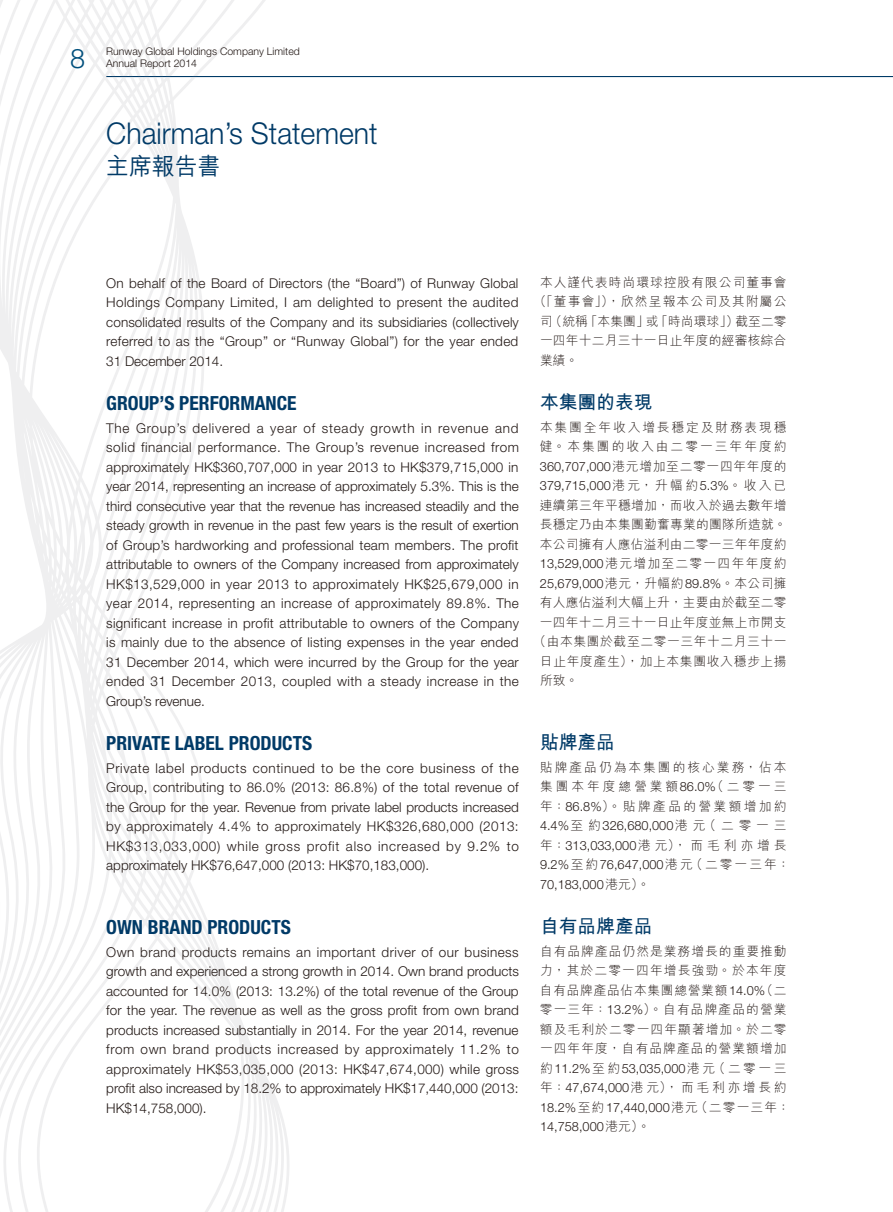
<style>
.page{position:relative;width:893px;height:1212px;background:#fff}
.page>*{position:absolute;margin:0;border:0;box-sizing:border-box;transform-origin:0 0}
.t1{font:300 30px "Helvetica Neue LT Std";color:#003a67;scale:.95 1}
.t2{font:300 27px "Helvetica Neue LT Std";color:#004f7c}
.t3{font:500 24px "M Hei HK";color:#003a67;scale:.95 1}
.t4{font:700 condensed 19.5px "Helvetica Neue LT Std";color:#003a67}
.t5{font:700 18.75px "M Hei HK";color:#003a67}
.t6{font:300 13.5px/19.5px "Helvetica Neue LT Std";color:#231916;text-align:justify}
.t7{font:300 12.75px/19.5px "M Hei HK";letter-spacing:.08em;color:#231916;text-align:justify}
.t8{font:300 12.75px/19.5px "Helvetica Neue LT Std";color:#231916}
.t9{font:300 12.75px "M Hei HK";letter-spacing:.02em;color:#231916}
.t10{font:300 12.75px "M Hei HK";letter-spacing:.31em;color:#231916}
.t11{font:300 12.75px "M Hei HK";letter-spacing:.215em;color:#231916}
.t12{font:300 12.75px "M Hei HK";letter-spacing:.005em;color:#231916}
.t13{font:300 12.75px "M Hei HK";letter-spacing:.045em;color:#231916}
.t14{font:300 12.75px "M Hei HK";letter-spacing:.055em;color:#231916}
.t15{font:300 10.5px/12px "Helvetica Neue LT Std";color:#231916}
.s1{font-family:"Helvetica Neue LT Std"}
.s2{font-family:"M Hei HK"}
</style>
<div class="page">
<svg style="left:0;top:0;width:285px;height:1212px"></svg>
<hr style="left:106px;top:76px;width:787px;height:1px;background:#003a67">
<h2 class="t2" style="left:70px;top:42px;width:17px">8</h2>
<p class="t15" style="left:106px;top:46px;width:195px">Runway Global Holdings Company Limited<br>Annual Report 2014</p>
<h1 class="t1" style="left:106px;top:115px;width:287px">Chairman’s Statement</h1>
<h3 class="t3" style="left:106px;top:149px;width:121px">主席報告書</h3>
<p class="t6" style="left:106px;top:273px;width:414px">On behalf of the Board of Directors (the “Board”) of Runway Global Holdings Company Limited, I am delighted to present the audited consolidated results of the Company and its subsidiaries (collectively referred to as the “Group” or “Runway Global”) for the year ended 31 December 2014.</p>
<h3 class="t4" style="left:106px;top:391px;width:95px">GROUP’S PERFORMANCE</h3>
<p class="t6" style="left:106px;top:418px;width:414px">The Group’s delivered a year of steady growth in revenue and solid financial performance. The Group’s revenue increased from approximately HK$360,707,000 in year 2013 to HK$379,715,000 in year 2014, representing an increase of approximately 5.3%. This is the third consecutive year that the revenue has increased steadily and the steady growth in revenue in the past few years is the result of exertion of Group’s hardworking and professional team members. The profit attributable to owners of the Company increased from approximately HK$13,529,000 in year 2013 to approximately HK$25,679,000 in year 2014, representing an increase of approximately 89.8%. The significant increase in profit attributable to owners of the Company is mainly due to the absence of listing expenses in the year ended 31 December 2014, which were incurred by the Group for the year ended 31 December 2013, coupled with a steady increase in the Group’s revenue.</p>
<h3 class="t4" style="left:106px;top:731px;width:207px">PRIVATE LABEL PRODUCTS</h3>
<p class="t6" style="left:106px;top:758px;width:414px">Private label products continued to be the core business of the Group, contributing to 86.0% (2013: 86.8%) of the total revenue of the Group for the year. Revenue from private label products increased by approximately 4.4% to approximately HK$326,680,000 (2013:<br>HK$313,033,000) while gross profit also increased by 9.2% to approximately HK$76,647,000 (2013: HK$70,183,000).</p>
<h3 class="t4" style="left:106px;top:915px;width:186px">OWN BRAND PRODUCTS</h3>
<p class="t6" style="left:106px;top:942px;width:414px">Own brand products remains an important driver of our business growth and experienced a strong growth in 2014. Own brand products accounted for 14.0% (2013: 13.2%) of the total revenue of the Group for the year. The revenue as well as the gross profit from own brand products increased substantially in 2014. For the year 2014, revenue from own brand products increased by approximately 11.2% to approximately HK$53,035,000 (2013: HK$47,674,000) while gross profit also increased by 18.2% to approximately HK$17,440,000 (2013:<br>HK$14,758,000).</p>
<p class="t7" style="left:540px;top:272px;width:248px">本人謹代表時尚環球控股有限公司董事會</p>
<p class="t7" style="left:534px;top:292px;width:254px">（「董事會」），欣然呈報本公司及其附屬公</p>
<p class="t12" style="left:540px;top:315px;width:248px">司（統稱「本集團」或「時尚環球」）截至二零</p>
<p class="t9" style="left:540px;top:334px;width:248px">一四年十二月三十一日止年度的經審核綜合</p>
<p class="t7" style="left:540px;top:350px;width:40px">業績。</p>
<h3 class="t5" style="left:540px;top:389px;width:114px">本集團的表現</h3>
<p class="t7" style="left:540px;top:417px;width:248px">本集團全年收入增長穩定及財務表現穩健。本集團的收入由二零一三年年度約<span class="s1">360,707,000</span>港元增加至二零一四年年度的</p>
<p class="t8" style="left:540px;top:476px;width:248px">379,715,000<span class="s2">港元，升幅約</span>5.3%<span class="s2">。收入已</span></p>
<p class="t7" style="left:540px;top:495px;width:248px">連續第三年平穩增加，而收入於過去數年增長穩定乃由本集團勤奮專業的團隊所造就。本公司擁有人應佔溢利由二零一三年年度約<span class="s1">13,529,000</span>港元增加至二零一四年年度約</p>
<p class="t8" style="left:540px;top:573px;width:248px">25,679,000<span class="s2">港元，升幅約</span>89.8%<span class="s2">。本公司擁</span></p>
<p class="t9" style="left:540px;top:596px;width:248px">有人應佔溢利大幅上升，主要由於截至二零</p>
<p class="t9" style="left:540px;top:615px;width:248px">一四年十二月三十一日止年度並無上市開支</p>
<p class="t13" style="left:534px;top:635px;width:255px">（由本集團於截至二零一三年十二月三十一</p>
<p class="t14" style="left:540px;top:654px;width:248px">日止年度產生），加上本集團收入穩步上揚</p>
<p class="t7" style="left:540px;top:671px;width:40px">所致。</p>
<h3 class="t5" style="left:540px;top:729px;width:76px">貼牌產品</h3>
<p class="t7" style="left:540px;top:757px;width:248px">貼牌產品仍為本集團的核心業務，佔本集團本年度總營業額<span class="s1">86.0%</span>（二零一三年：<span class="s1">86.8%</span>）。貼牌產品的營業額增加約</p>
<p class="t8" style="left:540px;top:816px;width:248px">4.4%<span class="s2">至約</span>326,680,000<span class="s2">港元（二零一三</span></p>
<p class="t10" style="left:540px;top:839px;width:248px">年：<span class="s1">313,033,000</span>港元），而毛利亦增長</p>
<p class="t8" style="left:540px;top:855px;width:251px">9.2%<span class="s2">至約</span>76,647,000<span class="s2">港元（二零一三年：<br></span>70,183,000<span class="s2">港元）。</span></p>
<h3 class="t5" style="left:540px;top:913px;width:114px">自有品牌產品</h3>
<p class="t7" style="left:540px;top:941px;width:248px">自有品牌產品仍然是業務增長的重要推動力，其於二零一四年增長強勁。於本年度自有品牌產品佔本集團總營業額<span class="s1">14.0%</span>（二零一三年：<span class="s1">13.2%</span>）。自有品牌產品的營業額及毛利於二零一四年顯著增加。於二零一四年年度，自有品牌產品的營業額增加</p>
<p class="t8" style="left:540px;top:1058px;width:248px"><span class="s2">約</span>11.2%<span class="s2">至約</span>53,035,000<span class="s2">港元（二零一三</span></p>
<p class="t11" style="left:540px;top:1081px;width:248px">年：<span class="s1">47,674,000</span>港元），而毛利亦增長約</p>
<p class="t8" style="left:540px;top:1097px;width:251px">18.2%<span class="s2">至約</span>17,440,000<span class="s2">港元（二零一三年：<br></span>14,758,000<span class="s2">港元）。</span></p>
</div>
